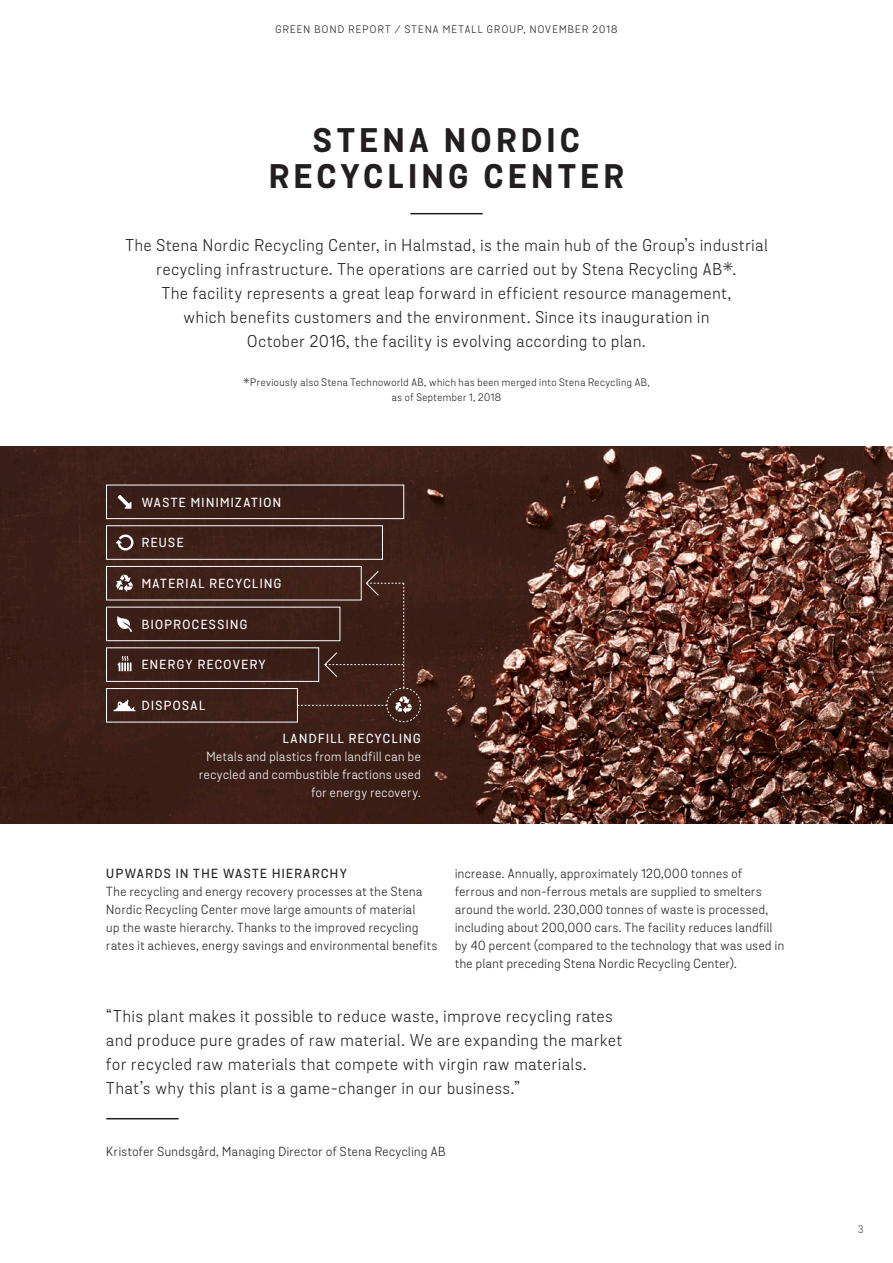
<style>
.page{position:relative;width:893px;height:1263px;background:#fff}
.page>*{position:absolute;margin:0;border:0;box-sizing:border-box;transform-origin:0 0}
.Brödtext{font:700 33px/36px "Stena Sans";letter-spacing:.145em;color:#231f20;text-align:center}
.Brödtext-2{font:16.5px/24px "Stena Sans";letter-spacing:.05em;color:#231f20;text-align:center}
.Brödtext-3{font:12.75px/18px "Stena Sans";letter-spacing:.045em;color:#231f20}
.t1{font:500 12.75px "Stena Sans";letter-spacing:.115em;color:#fff}
.t2{font:12.75px/18px "Stena Sans";letter-spacing:.045em;color:#fff;text-align:right}
.Mellanrubrik{font:500 12.75px "Stena Sans";letter-spacing:.115em;color:#231f20}
.Brödtext-4{font:10.5px/15px "Stena Sans";letter-spacing:.05em;color:#231f20;text-align:center}
.Brödtext-5{font:10.5px "Stena Sans";letter-spacing:.12em;color:#231f20}
.Mellanrubrik-2{font:300 10.5px "Stena Number";color:#231f20}
</style>
<div class="page">
<img style="left:0;top:446px;width:893px;height:377px">
<hr style="left:410px;top:213px;width:73px;height:1px;background:#231f20">
<hr style="left:106px;top:1118px;width:73px;height:1px;background:#231f20">
<div style="left:106px;top:607px;width:234px;height:34px;border:1px solid #fff"></div>
<div style="left:106px;top:566px;width:255px;height:34px;border:1px solid #fff"></div>
<svg style="left:116px;top:575px;width:17px;height:17px"></svg>
<div style="left:106px;top:525px;width:277px;height:34px;border:1px solid #fff"></div>
<div style="left:106px;top:485px;width:298px;height:34px;border:1px solid #fff"></div>
<div style="left:106px;top:688px;width:192px;height:34px;border:1px solid #fff"></div>
<div style="left:106px;top:648px;width:213px;height:34px;border:1px solid #fff"></div>
<svg style="left:118px;top:655px;width:14px;height:16px"></svg>
<svg style="left:116px;top:616px;width:16px;height:16px"></svg>
<svg style="left:118px;top:495px;width:13px;height:14px"></svg>
<svg style="left:116px;top:534px;width:17px;height:16px"></svg>
<svg style="left:113px;top:699px;width:23px;height:12px"></svg>
<svg style="left:297px;top:571px;width:124px;height:151px;background:#452820"></svg>
<p class="Brödtext-5" style="left:275px;top:23px;width:344px">GREEN BOND REPORT / STENA METALL GROUP, NOVEMBER 2018</p>
<p class="Brödtext" style="left:269px;top:125px;width:356px">STENA NORDIC<br>RECYCLING CENTER</p>
<p class="Brödtext-2" style="left:125px;top:233px;width:644px">The Stena Nordic Recycling Center, in Halmstad, is the main hub of the Group’s industrial recycling infrastructure. The operations are carried out by Stena Recycling AB*.<br>The facility represents a great leap forward in efficient resource management,<br>which benefits customers and the environment. Since its inauguration in<br>October 2016, the facility is evolving according to plan.</p>
<p class="Brödtext-4" style="left:243px;top:375px;width:408px">*Previously also Stena Technoworld AB, which has been merged into Stena Recycling AB, as of September 1, 2018</p>
<p class="t1" style="left:142px;top:494px;width:141px">WASTE MINIMIZATION</p>
<p class="t1" style="left:142px;top:535px;width:43px">REUSE</p>
<p class="t1" style="left:142px;top:576px;width:141px">MATERIAL RECYCLING</p>
<p class="t1" style="left:142px;top:616px;width:107px">BIOPROCESSING</p>
<p class="t1" style="left:142px;top:657px;width:126px">ENERGY RECOVERY</p>
<p class="t1" style="left:142px;top:698px;width:65px">DISPOSAL</p>
<p class="t1" style="left:283px;top:731px;width:139px">LANDFILL RECYCLING</p>
<p class="t2" style="left:199px;top:748px;width:223px">Metals and plastics from landfill can be recycled and combustible fractions used for energy recovery.</p>
<p class="Mellanrubrik" style="left:106px;top:865px;width:242px">UPWARDS IN THE WASTE HIERARCHY</p>
<p class="Brödtext-3" style="left:106px;top:882px;width:332px">The recycling and energy recovery processes at the Stena Nordic Recycling Center move large amounts of material<br>up the waste hierarchy. Thanks to the improved recycling rates it achieves, energy savings and environmental benefits</p>
<p class="Brödtext-3" style="left:455px;top:864px;width:331px">increase. Annually, approximately 120,000 tonnes of ferrous and non-ferrous metals are supplied to smelters around the world. 230,000 tonnes of waste is processed, including about 200,000 cars. The facility reduces landfill by 40 percent (compared to the technology that was used in the plant preceding Stena Nordic Recycling Center).</p>
<p class="Brödtext-2" style="left:106px;top:1004px;width:517px;text-align:left">“This plant makes it possible to reduce waste, improve recycling rates and produce pure grades of raw material. We are expanding the market for recycled raw materials that compete with virgin raw materials.<br>That’s why this plant is a game-changer in our business.”</p>
<p class="Brödtext-3" style="left:106px;top:1142px;width:341px">Kristofer Sundsgård, Managing Director of Stena Recycling AB</p>
<p class="Mellanrubrik-2" style="left:858px;top:1223px;width:7px">3</p>
</div>
